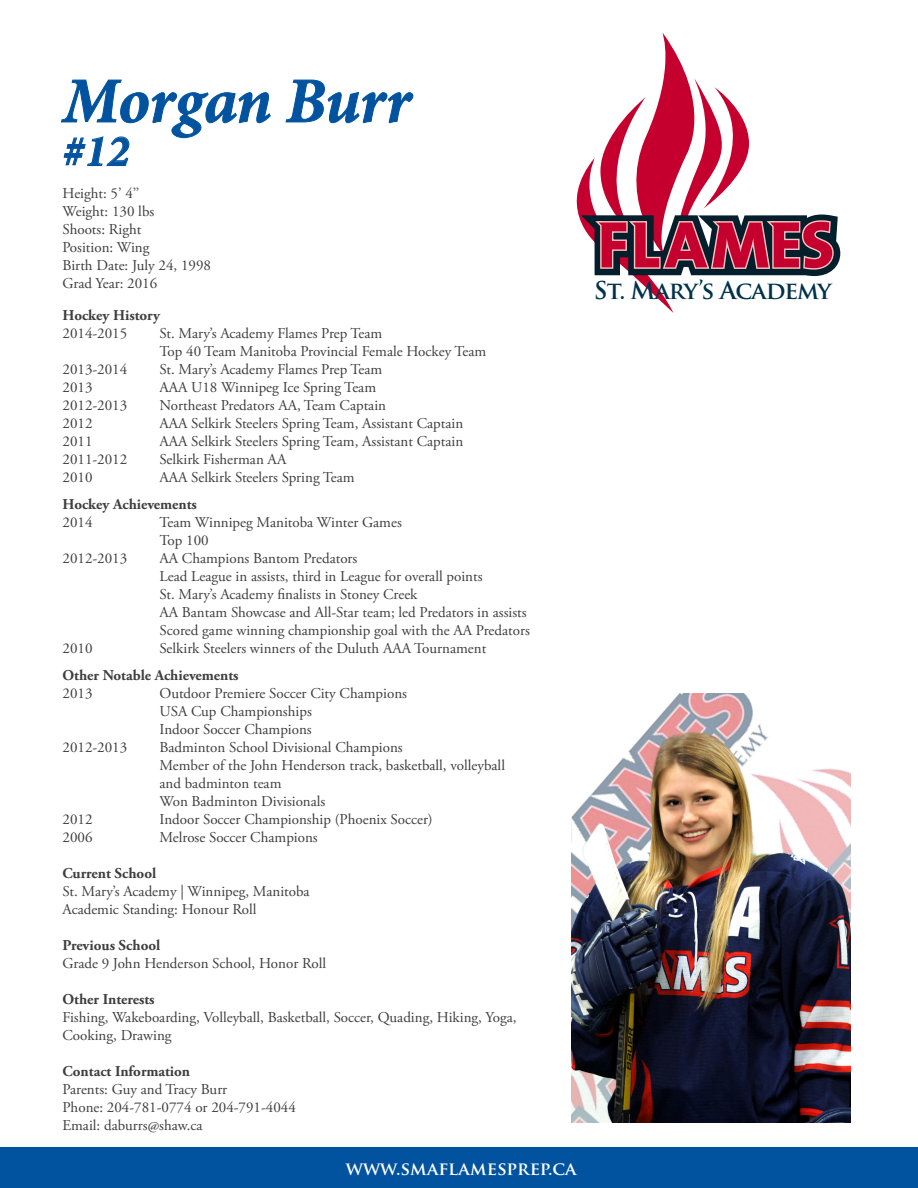
<style>
.page{position:relative;width:918px;height:1188px;background:#fff}
.page>*{position:absolute;margin:0;border:0;box-sizing:border-box;transform-origin:0 0}
.t1{font:italic 700 64.5px "Minion Pro";letter-spacing:-.005em;color:#0153a0}
.t2{font:italic 700 45px "Minion Pro";color:#0153a0}
.t3{font:700 24px "Trajan Pro";letter-spacing:-.04em;color:#00324c}
.t4{font:700 18px "Trajan Pro";color:#fff}
.t5{font:15px/18px "Adobe Garamond Pro";color:#3e3e3f}
.t6{font:700 15px "Adobe Garamond Pro";color:#3e3e3f}
.s1{font-weight:700}
</style>
<div class="page">
<div style="left:0;top:1148px;width:918px;height:40px;background:#0153a0"></div>
<svg style="left:286px;top:80px;width:127px;height:43px"></svg>
<svg style="left:61px;top:80px;width:210px;height:86px"></svg>
<svg style="left:577px;top:32px;width:263px;height:281px"></svg>
<img style="left:571px;top:693px;width:279px;height:429px">
<p class="t1" style="left:63px;top:55px;width:350px">Morgan Burr</p>
<p class="t2" style="left:63px;top:119px;width:68px">#12</p>
<p class="t5" style="left:63px;top:184px;width:78px">Height: 5’ 4’’</p>
<p class="t5" style="left:63px;top:202px;width:93px">Weight: 130 lbs</p>
<p class="t5" style="left:63px;top:220px;width:80px">Shoots: Right</p>
<p class="t5" style="left:63px;top:238px;width:88px">Position: Wing</p>
<p class="t5" style="left:63px;top:256px;width:150px">Birth Date: July 24, 1998</p>
<p class="t5" style="left:63px;top:274px;width:96px">Grad Year: 2016</p>
<p class="t6" style="left:63px;top:307px;width:99px">Hockey History</p>
<p class="t5" style="left:63px;top:325px;width:66px">2014-2015</p>
<p class="t5" style="left:160px;top:325px;width:224px">St. Mary’s Academy Flames Prep Team</p>
<p class="t5" style="left:160px;top:343px;width:328px">Top 40 Team Manitoba Provincial Female Hockey Team</p>
<p class="t5" style="left:63px;top:361px;width:66px">2013-2014</p>
<p class="t5" style="left:160px;top:361px;width:224px">St. Mary’s Academy Flames Prep Team</p>
<p class="t5" style="left:63px;top:379px;width:31px">2013</p>
<p class="t5" style="left:160px;top:379px;width:218px">AAA U18 Winnipeg Ice Spring Team</p>
<p class="t5" style="left:63px;top:397px;width:66px">2012-2013</p>
<p class="t5" style="left:160px;top:397px;width:228px">Northeast Predators AA, Team Captain</p>
<p class="t5" style="left:63px;top:415px;width:31px">2012</p>
<p class="t5" style="left:160px;top:415px;width:305px">AAA Selkirk Steelers Spring Team, Assistant Captain</p>
<p class="t5" style="left:63px;top:433px;width:31px">2011</p>
<p class="t5" style="left:160px;top:433px;width:305px">AAA Selkirk Steelers Spring Team, Assistant Captain</p>
<p class="t5" style="left:63px;top:451px;width:66px">2011-2012</p>
<p class="t5" style="left:160px;top:451px;width:128px">Selkirk Fisherman AA</p>
<p class="t5" style="left:63px;top:469px;width:31px">2010</p>
<p class="t5" style="left:160px;top:469px;width:197px">AAA Selkirk Steelers Spring Team</p>
<p class="t6" style="left:63px;top:496px;width:136px">Hockey Achievements</p>
<p class="t5" style="left:63px;top:514px;width:31px">2014</p>
<p class="t5" style="left:160px;top:514px;width:244px">Team Winnipeg Manitoba Winter Games</p>
<p class="t5" style="left:160px;top:532px;width:51px">Top 100</p>
<p class="t5" style="left:63px;top:550px;width:66px">2012-2013</p>
<p class="t5" style="left:160px;top:550px;width:325px">AA Champions Bantom Predators<br>Lead League in assists, third in League for overall points</p>
<p class="t5" style="left:160px;top:586px;width:369px">St. Mary’s Academy finalists in Stoney Creek<br>AA Bantam Showcase and All-Star team; led Predators in assists</p>
<p class="t5" style="left:160px;top:622px;width:372px">Scored game winning championship goal with the AA Predators</p>
<p class="t5" style="left:63px;top:640px;width:31px">2010</p>
<p class="t5" style="left:160px;top:640px;width:328px">Selkirk Steelers winners of the Duluth AAA Tournament</p>
<p class="t6" style="left:63px;top:667px;width:178px">Other Notable Achievements</p>
<p class="t5" style="left:63px;top:685px;width:31px">2013</p>
<p class="t5" style="left:160px;top:685px;width:249px">Outdoor Premiere Soccer City Champions</p>
<p class="t5" style="left:160px;top:703px;width:154px">USA Cup Championships<br>Indoor Soccer Champions</p>
<p class="t5" style="left:63px;top:739px;width:66px">2012-2013</p>
<p class="t5" style="left:160px;top:739px;width:245px">Badminton School Divisional Champions</p>
<p class="t5" style="left:160px;top:757px;width:347px">Member of the John Henderson track, basketball, volleyball and badminton team</p>
<p class="t5" style="left:160px;top:793px;width:167px">Won Badminton Divisionals</p>
<p class="t5" style="left:63px;top:811px;width:31px">2012</p>
<p class="t5" style="left:160px;top:811px;width:275px">Indoor Soccer Championship (Phoenix Soccer)</p>
<p class="t5" style="left:63px;top:829px;width:31px">2006</p>
<p class="t5" style="left:160px;top:829px;width:160px">Melrose Soccer Champions</p>
<p class="t5" style="left:63px;top:865px;width:249px"><span class="s1">Current School<br></span>St. Mary’s Academy | Winnipeg, Manitoba<br>Academic Standing: Honour Roll</p>
<p class="t5" style="left:63px;top:937px;width:265px"><span class="s1">Previous School<br></span>Grade 9 John Henderson School, Honor Roll</p>
<p class="t6" style="left:63px;top:991px;width:94px">Other Interests</p>
<p class="t5" style="left:63px;top:1009px;width:455px">Fishing, Wakeboarding, Volleyball, Basketball, Soccer, Quading, Hiking, Yoga,<br>Cooking, Drawing</p>
<p class="t5" style="left:63px;top:1063px;width:166px"><span class="s1">Contact Information<br></span>Parents: Guy and Tracy Burr</p>
<p class="t5" style="left:63px;top:1099px;width:235px">Phone: 204-781-0774 or 204-791-4044</p>
<p class="t5" style="left:63px;top:1117px;width:141px">Email: daburrs@shaw.ca</p>
<p class="t4" style="left:346px;top:1157px;width:232px">www.smaflamesprep.ca</p>
<p class="t3" style="left:594px;top:275px;width:239px">St. Mary’s Academy</p>
</div>
